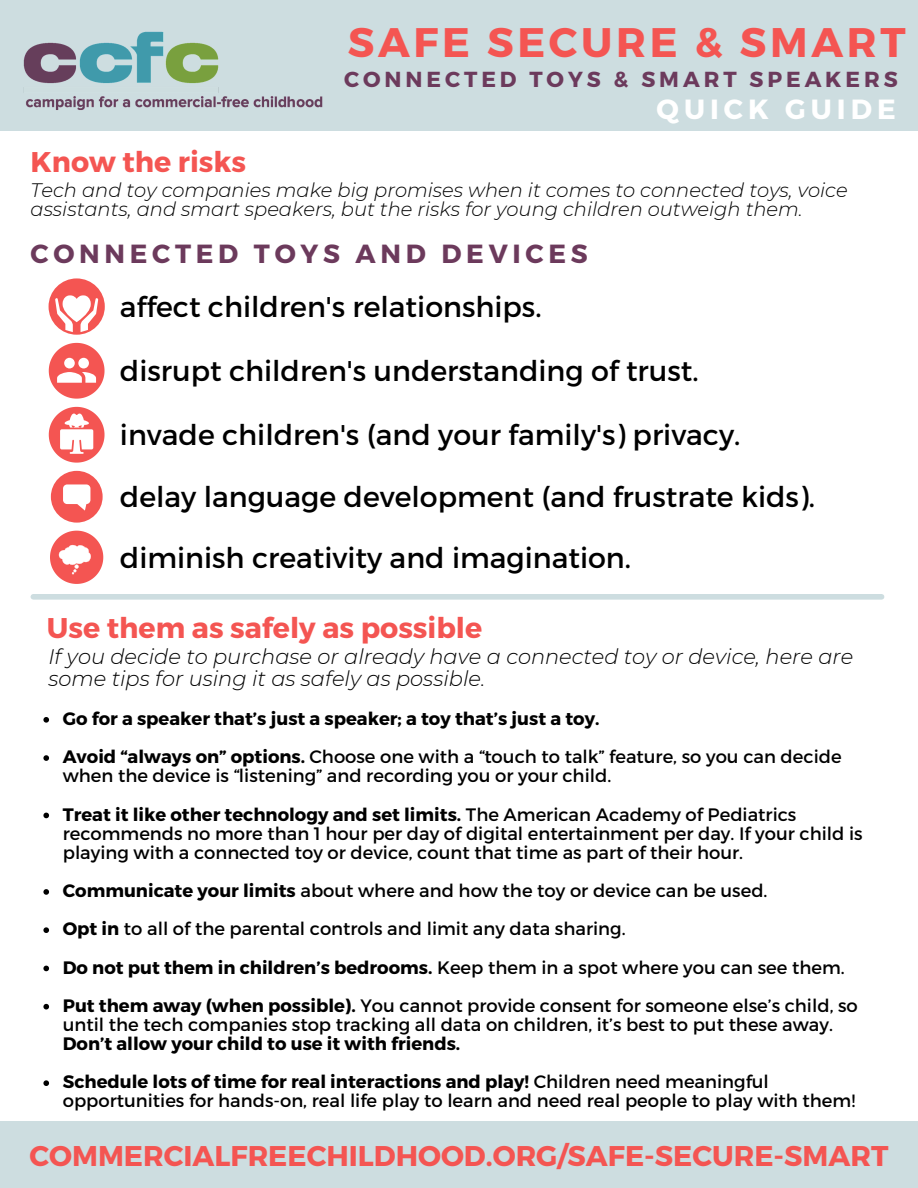
<style>
.page{position:relative;width:918px;height:1188px;background:#fff}
.page>*{position:absolute;margin:0;border:0;box-sizing:border-box;transform-origin:0 0}
.t1{font:700 41.25px "Montserrat";letter-spacing:.09em;color:#f45552}
.t2{font:28.5px "Montserrat";color:#000}
.t3{font:700 28.5px "Montserrat";color:#f45552}
.t4{font:700 27.75px "Montserrat";letter-spacing:.18em;color:#fff}
.t5{font:700 26.25px "Montserrat";letter-spacing:.18em;color:#6c3a5c}
.t6{font:700 21.75px "Montserrat";letter-spacing:.18em;color:#6c3a5c}
.t7{font:italic 300 21px/21.3px "Montserrat";color:#000}
.t8{font:italic 300 19.5px/19.2px "Montserrat";color:#000}
.t9{font:18px/19.2px "Montserrat";color:#000}
.t10{font:700 18px "Montserrat";color:#000}
.s1{font-weight:700}
</style>
<div class="page">
<div style="left:0;top:0;width:918px;height:130px;background:#cddde0"></div>
<img style="left:23px;top:31px;width:300px;height:79px">
<div style="left:0;top:1122px;width:918px;height:66px;background:#cddde0"></div>
<svg style="left:51px;top:471px;width:52px;height:52px"></svg>
<svg style="left:49px;top:278px;width:56px;height:57px"></svg>
<svg style="left:49px;top:343px;width:56px;height:56px"></svg>
<svg style="left:43px;top:717px;width:6px;height:6px"></svg>
<svg style="left:43px;top:755px;width:6px;height:6px"></svg>
<svg style="left:43px;top:813px;width:6px;height:5px"></svg>
<svg style="left:43px;top:889px;width:6px;height:6px"></svg>
<svg style="left:43px;top:927px;width:6px;height:6px"></svg>
<svg style="left:43px;top:966px;width:6px;height:5px"></svg>
<svg style="left:43px;top:1004px;width:6px;height:5px"></svg>
<svg style="left:43px;top:1080px;width:6px;height:6px"></svg>
<svg style="left:49px;top:407px;width:56px;height:56px"></svg>
<svg style="left:50px;top:531px;width:53px;height:53px"></svg>
<div style="left:33px;top:594px;width:849px;height:6px;background:#cddde0"></div>
<p class="t1" style="left:348px;top:16px;width:559px">SAFE SECURE &amp; SMART</p>
<p class="t6" style="left:344px;top:65px;width:555px">CONNECTED TOYS &amp; SMART SPEAKERS</p>
<p class="t3" style="left:31px;top:143px;width:217px">Know the risks</p>
<p class="t4" style="left:657px;top:91px;width:241px">QUICK GUIDE</p>
<p class="t8" style="left:31px;top:181px;width:819px">Tech and toy companies make big promises when it comes to connected toys, voice assistants, and smart speakers, but the risks for young children outweigh them.</p>
<p class="t5" style="left:31px;top:237px;width:559px">CONNECTED TOYS AND DEVICES</p>
<p class="t2" style="left:120px;top:288px;width:423px">affect children's relationships.</p>
<p class="t2" style="left:120px;top:353px;width:580px">disrupt children's understanding of trust.</p>
<p class="t2" style="left:120px;top:417px;width:622px">invade children's (and your family's) privacy.</p>
<p class="t2" style="left:120px;top:478px;width:697px">delay language development (and frustrate kids).</p>
<p class="t2" style="left:120px;top:539px;width:513px">diminish creativity and imagination.</p>
<p class="t3" style="left:47px;top:609px;width:437px">Use them as safely as possible</p>
<p class="t7" style="left:48px;top:646px;width:806px">If you decide to purchase or already have a connected toy or device, here are some tips for using it as safely as possible.</p>
<p class="t10" style="left:63px;top:707px;width:538px">Go for a speaker that’s just a speaker; a toy that’s just a toy.</p>
<p class="t9" style="left:63px;top:746px;width:780px"><span class="s1">Avoid “always on” options.</span> Choose one with a “touch to talk” feature, so you can decide when the device is “listening” and recording you or your child.</p>
<p class="t9" style="left:63px;top:804px;width:801px"><span class="s1">Treat it like other technology and set limits.</span> The American Academy of Pediatrics recommends no more than 1 hour per day of digital entertainment per day. If your child is playing with a connected toy or device, count that time as part of their hour.</p>
<p class="t9" style="left:63px;top:880px;width:706px"><span class="s1">Communicate your limits</span> about where and how the toy or device can be used.</p>
<p class="t9" style="left:63px;top:918px;width:564px"><span class="s1">Opt in</span> to all of the parental controls and limit any data sharing.</p>
<p class="t9" style="left:63px;top:957px;width:783px"><span class="s1">Do not put them in children’s bedrooms.</span> Keep them in a spot where you can see them.</p>
<p class="t9" style="left:63px;top:995px;width:797px"><span class="s1">Put them away (when possible).</span> You cannot provide consent for someone else’s child, so until the tech companies stop tracking all data on children, it’s best to put these away.<br><span class="s1">Don’t allow your child to use it with friends.</span></p>
<p class="t9" style="left:63px;top:1071px;width:794px"><span class="s1">Schedule lots of time for real interactions and play!</span> Children need meaningful opportunities for hands-on, real life play to learn and need real people to play with them!</p>
<p class="t3" style="left:29px;top:1138px;width:861px">COMMERCIALFREECHILDHOOD.ORG/SAFE-SECURE-SMART</p>
</div>
